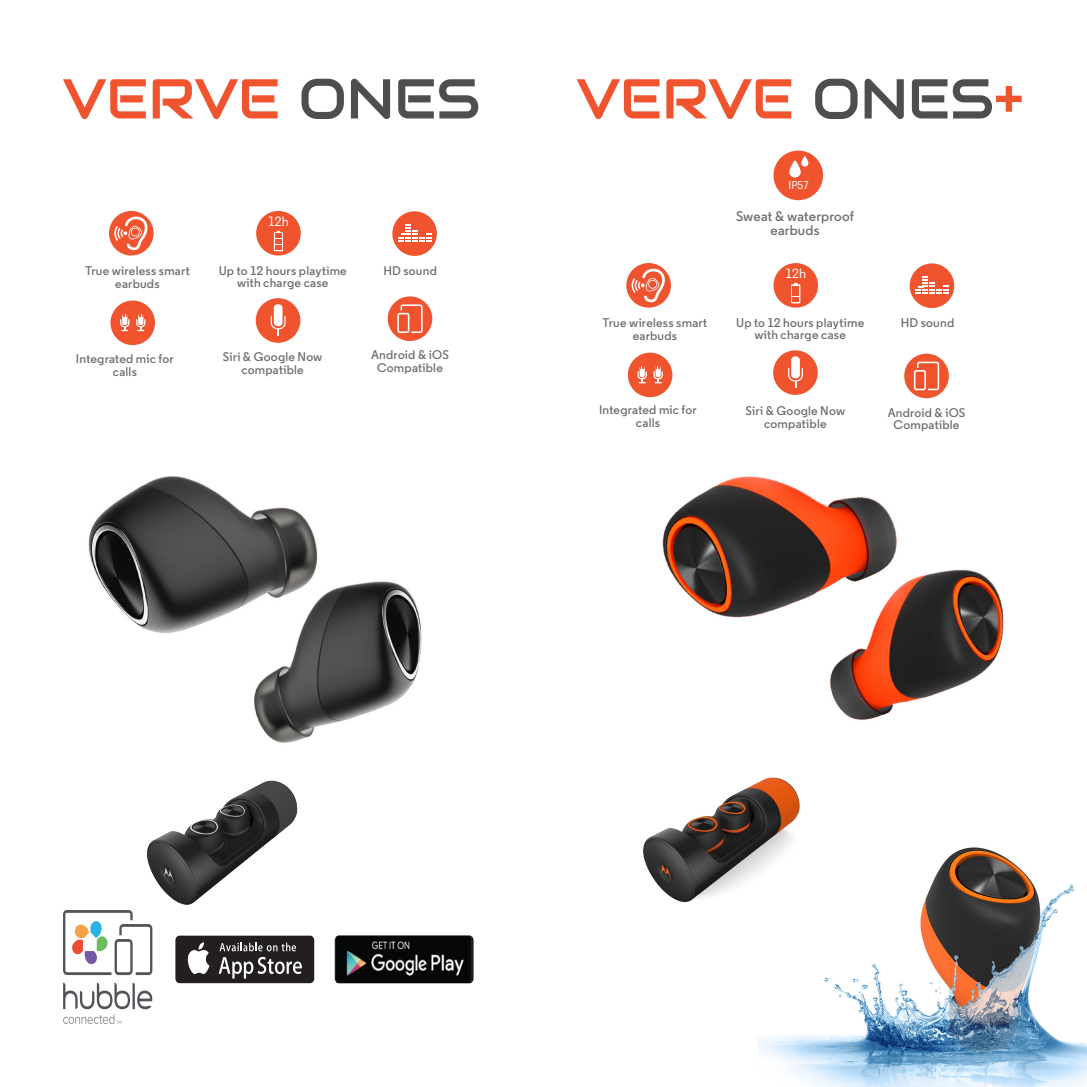
<style>
.page{position:relative;width:1087px;height:1087px;background:#fff}
.page>*{position:absolute;margin:0;border:0;box-sizing:border-box;transform-origin:0 0}
.t1{font:56px "Audiowide";color:#f0542f}
.Features_TXT{font:600 14px/14px "Moto Sans";letter-spacing:.01em;color:#6c6d70;text-align:center}
.t2{font:500 13.47px "Moto Sans";color:#fff}
.Features_TXT-2{font:600 12.6px/12.6px "Moto Sans";letter-spacing:.015em;color:#6c6d70;text-align:center}
.t3{font:500 11.2px "Moto Sans";color:#fff}
.s1{color:#4c4e4f}
</style>
<div class="page">
<hr style="left:0;top:746px;width:1px;height:340px;background:#f0542f">
<img style="left:757px;top:847px;width:329px;height:239px">
<div style="left:392px;top:211px;width:45px;height:45px;background:#f0542f;border-radius:50%"></div>
<svg style="left:398px;top:224px;width:33px;height:17px"></svg>
<div style="left:256px;top:211px;width:45px;height:44px;background:#f0542f;border-radius:50%"></div>
<div style="left:274px;top:232px;width:9px;height:19px;background:#fff"></div>
<svg style="left:275px;top:231px;width:7px;height:19px"></svg>
<div style="left:256px;top:298px;width:44px;height:45px;background:#f0542f;border-radius:50%"></div>
<div style="left:274px;top:304px;width:8px;height:22px;background:#fff;border-radius:4px"></div>
<svg style="left:271px;top:316px;width:14px;height:19px"></svg>
<div style="left:773px;top:150px;width:50px;height:50px;background:#f0542f;border-radius:50%"></div>
<svg style="left:789px;top:156px;width:19px;height:21px"></svg>
<div style="left:109px;top:211px;width:45px;height:44px;background:#f0542f;border-radius:50%"></div>
<svg style="left:114px;top:216px;width:34px;height:34px"></svg>
<div style="left:110px;top:300px;width:45px;height:45px;background:#f0542f;border-radius:50%"></div>
<svg style="left:120px;top:313px;width:9px;height:18px"></svg>
<svg style="left:136px;top:313px;width:9px;height:18px"></svg>
<img style="left:662px;top:476px;width:342px;height:245px">
<img style="left:88px;top:476px;width:334px;height:267px">
<div style="left:387px;top:296px;width:45px;height:45px;background:#f0542f;border-radius:50%"></div>
<svg style="left:397px;top:304px;width:25px;height:29px"></svg>
<img style="left:643px;top:777px;width:194px;height:126px">
<img style="left:147px;top:780px;width:151px;height:153px">
<div style="left:909px;top:263px;width:45px;height:45px;background:#f0542f;border-radius:50%"></div>
<svg style="left:915px;top:276px;width:33px;height:18px"></svg>
<div style="left:773px;top:263px;width:45px;height:44px;background:#f0542f;border-radius:50%"></div>
<svg style="left:791px;top:284px;width:9px;height:19px"></svg>
<svg style="left:792px;top:283px;width:7px;height:19px"></svg>
<div style="left:773px;top:350px;width:44px;height:45px;background:#f0542f;border-radius:50%"></div>
<div style="left:791px;top:356px;width:8px;height:22px;background:#fff;border-radius:4px"></div>
<svg style="left:788px;top:368px;width:15px;height:19px"></svg>
<div style="left:626px;top:263px;width:45px;height:44px;background:#f0542f;border-radius:50%"></div>
<svg style="left:631px;top:268px;width:34px;height:34px"></svg>
<div style="left:627px;top:352px;width:45px;height:45px;background:#f0542f;border-radius:50%"></div>
<svg style="left:637px;top:365px;width:9px;height:18px"></svg>
<svg style="left:653px;top:365px;width:9px;height:18px"></svg>
<div style="left:904px;top:353px;width:44px;height:45px;background:#f0542f;border-radius:50%"></div>
<svg style="left:913px;top:361px;width:26px;height:29px"></svg>
<div style="left:175px;top:935px;width:139px;height:48px;background:#231f20;border-radius:4px"></div>
<svg style="left:187px;top:942px;width:22px;height:32px"></svg>
<svg style="left:219px;top:942px;width:83px;height:36px"></svg>
<div style="left:335px;top:935px;width:138px;height:48px;background:linear-gradient(to bottom,#231f20,#231f20);border-radius:4px"></div>
<img style="left:336px;top:935px;width:134px;height:48px">
<svg style="left:63px;top:982px;width:89px;height:41px"></svg>
<svg style="left:63px;top:910px;width:89px;height:65px"></svg>
<p class="t1" style="left:63px;top:63px;width:418px">VERVE <span class="s1">ONES</span></p>
<p class="t1" style="left:576px;top:63px;width:448px">VERVE <span class="s1">ONES</span>+</p>
<p class="Features_TXT-2" style="left:85px;top:264px;width:106px">True wireless smart earbuds</p>
<p class="Features_TXT-2" style="left:76px;top:353px;width:99px">Integrated mic for calls</p>
<p class="t2" style="left:268px;top:213px;width:22px">12h</p>
<p class="Features_TXT-2" style="left:219px;top:264px;width:130px">Up to 12 hours playtime with charge case</p>
<p class="Features_TXT-2" style="left:223px;top:350px;width:101px">Siri &amp; Google Now compatible</p>
<p class="Features_TXT-2" style="left:383px;top:264px;width:55px">HD sound</p>
<p class="Features_TXT-2" style="left:371px;top:348px;width:79px">Android &amp; iOS<br>Compatible</p>
<p class="Features_TXT-2" style="left:602px;top:316px;width:106px">True wireless smart earbuds</p>
<p class="Features_TXT-2" style="left:599px;top:403px;width:99px">Integrated mic for calls</p>
<p class="t3" style="left:788px;top:178px;width:22px">IP57</p>
<p class="Features_TXT" style="left:736px;top:209px;width:119px">Sweat &amp; waterproof earbuds</p>
<p class="t2" style="left:785px;top:265px;width:22px">12h</p>
<p class="Features_TXT-2" style="left:736px;top:316px;width:130px">Up to 12 hours playtime with charge case</p>
<p class="Features_TXT-2" style="left:900px;top:316px;width:55px">HD sound</p>
<p class="Features_TXT-2" style="left:745px;top:404px;width:101px">Siri &amp; Google Now compatible</p>
<p class="Features_TXT-2" style="left:887px;top:406px;width:79px">Android &amp; iOS<br>Compatible</p>
</div>
